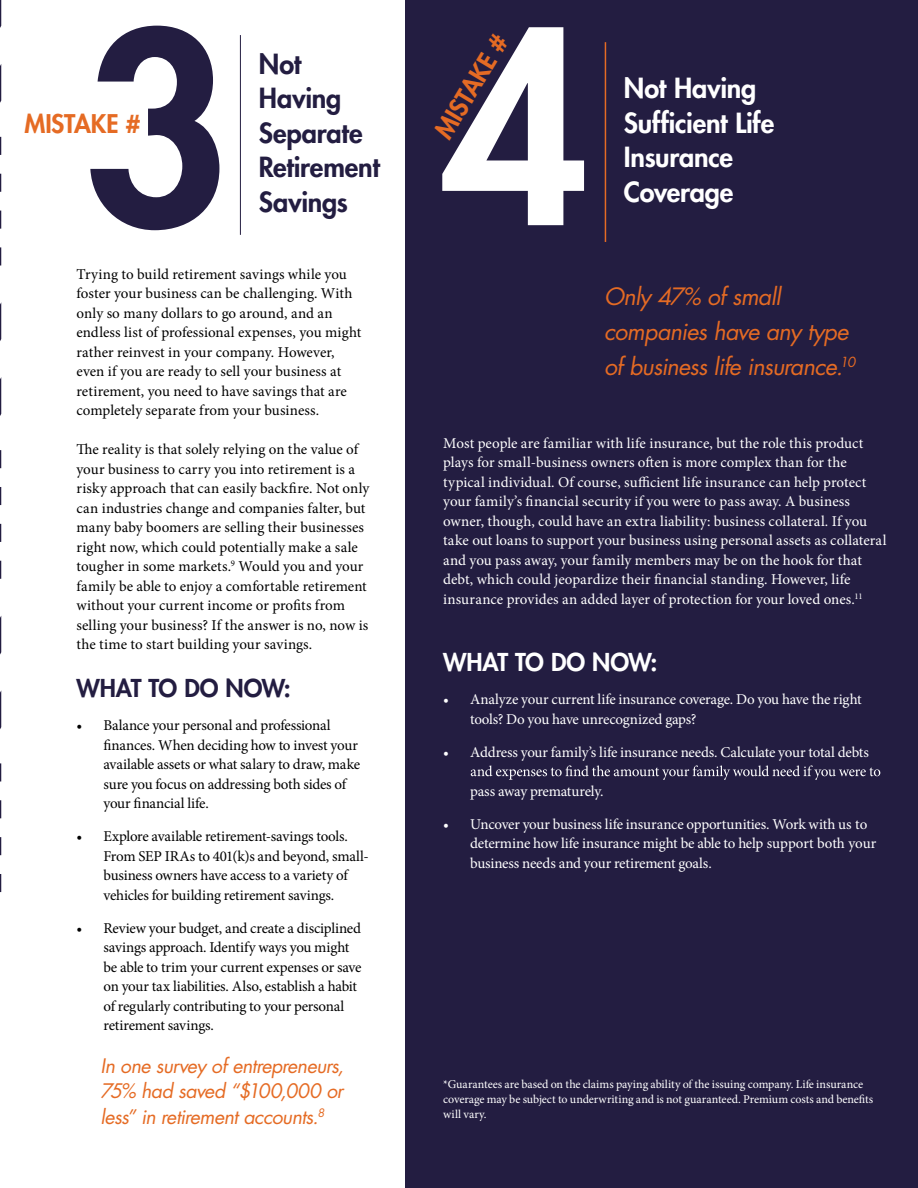
<style>
.page{position:relative;width:918px;height:1188px;background:#fff}
.page>*{position:absolute;margin:0;border:0;box-sizing:border-box;transform-origin:0 0}
.t1{font:800 257.7px "Futura Std";color:#231d41}
.t2{font:800 257.7px "Futura Std";color:#fff}
.t3{font:800 27px/34.5px "Futura Std";letter-spacing:-.01em;color:#fff}
.t4{font:800 27px/34.5px "Futura Std";letter-spacing:-.005em;color:#231d41}
.t5{font:800 25.05px "Futura Std";letter-spacing:-.005em;color:#e56b24}
.t6{font:800 24px "Futura Std";letter-spacing:-.005em;color:#231d41}
.t7{font:800 24px "Futura Std";letter-spacing:-.005em;color:#fff}
.t8{font:italic 23.25px/34.5px "Futura Std";letter-spacing:-.03em;color:#e56b24}
.t9{font:italic 19.5px/25.5px "Futura Std";letter-spacing:-.025em;color:#e56b24;text-align:justify}
.t10{font:15px/19.5px "Minion Pro";letter-spacing:-.005em;color:#000}
.t11{font:15px/19.5px "Minion Pro";color:#fff}
.t12{font:15px "Minion Pro";letter-spacing:-.02em;color:#fff}
.t13{font:12px/15px "Minion Pro";letter-spacing:-.005em;color:#fff}
</style>
<div class="page">
<svg style="left:0;top:763px;width:1px;height:19px"></svg>
<svg style="left:0;top:800px;width:1px;height:18px"></svg>
<svg style="left:0;top:837px;width:1px;height:18px"></svg>
<svg style="left:0;top:874px;width:1px;height:18px"></svg>
<svg style="left:0;top:691px;width:1px;height:38px"></svg>
<svg style="left:0;top:616px;width:1px;height:39px"></svg>
<svg style="left:0;top:450px;width:1px;height:18px"></svg>
<svg style="left:0;top:487px;width:1px;height:18px"></svg>
<svg style="left:0;top:524px;width:1px;height:18px"></svg>
<svg style="left:0;top:561px;width:1px;height:18px"></svg>
<svg style="left:0;top:377px;width:1px;height:39px"></svg>
<svg style="left:0;top:303px;width:1px;height:38px"></svg>
<svg style="left:0;top:137px;width:1px;height:18px"></svg>
<svg style="left:0;top:174px;width:1px;height:18px"></svg>
<svg style="left:0;top:211px;width:1px;height:18px"></svg>
<svg style="left:0;top:247px;width:1px;height:19px"></svg>
<svg style="left:0;top:64px;width:1px;height:39px"></svg>
<svg style="left:0;top:0;width:1px;height:28px"></svg>
<div style="left:405px;top:0;width:513px;height:1188px;background:#231d41"></div>
<svg style="left:471px;top:765px;width:409px;height:15px"></svg>
<hr style="left:240px;top:35px;width:1px;height:200px;background:#231d41">
<hr style="left:605px;top:42px;width:1px;height:200px;background:#e56b24">
<h1 class="t1" style="left:82px;top:3px;width:150px">3</h1>
<h3 class="t5" style="left:24px;top:111px;width:117px">MISTAKE #</h3>
<h2 class="t4" style="left:259px;top:48px;width:122px">Not<br>Having<br>Separate<br>Retirement</h2>
<h2 class="t4" style="left:259px;top:186px;width:91px">Savings</h2>
<p class="t10" style="left:77px;top:266px;width:286px">Trying to build retirement savings while you foster your business can be challenging. With only so many dollars to go around, and an endless list of professional expenses, you might rather reinvest in your company. However, even if you are ready to sell your business at retirement, you need to have savings that are completely separate from your business.</p>
<p class="t10" style="left:76px;top:441px;width:294px">The reality is that solely relying on the value of your business to carry you into retirement is a risky approach that can easily backfire. Not only can industries change and companies falter, but many baby boomers are selling their businesses right now, which could potentially make a sale tougher in some markets.<sup>9</sup> Would you and your family be able to enjoy a comfortable retirement without your current income or profits from selling your business? If the answer is no, now is the time to start building your savings.</p>
<h3 class="t6" style="left:76px;top:677px;width:216px">WHAT TO DO NOW:</h3>
<p class="t10" style="left:104px;top:717px;width:258px;text-indent:-27px">• Balance your personal and professional finances. When deciding how to invest your available assets or what salary to draw, make sure you focus on addressing both sides of your financial life.</p>
<p class="t10" style="left:104px;top:828px;width:267px;text-indent:-27px">• Explore available retirement-savings tools.<br>From SEP IRAs to 401(k)s and beyond, small&shy;business owners have access to a variety of vehicles for building retirement savings.</p>
<p class="t10" style="left:104px;top:920px;width:260px;text-indent:-27px">• Review your budget, and create a disciplined savings approach. Identify ways you might be able to trim your current expenses or save on your tax liabilities. Also, establish a habit of regularly contributing to your personal retirement savings.</p>
<h3 class="t9" style="left:101px;top:1054px;width:245px">In one survey of entrepreneurs, 75% had saved “$100,000 or less” in retirement accounts.<sup>8</sup></h3>
<h1 class="t2" style="left:442px;top:4px;width:150px">4</h1>
<h3 class="t5" style="left:431px;top:130px;width:117px;rotate:-59deg">MISTAKE #</h3>
<h2 class="t3" style="left:624px;top:73px;width:152px">Not Having<br>Sufficient Life<br>Insurance</h2>
<h2 class="t3" style="left:624px;top:176px;width:111px">Coverage</h2>
<h3 class="t8" style="left:604px;top:281px;width:253px">Only 47% of small companies have any type of business life insurance.<sup>10</sup></h3>
<p class="t11" style="left:443px;top:434px;width:445px">Most people are familiar with life insurance, but the role this product plays for small-business owners often is more complex than for the typical individual. Of course, sufficient life insurance can help protect your family’s financial security if you were to pass away. A business owner, though, could have an extra liability: business collateral. If you take out loans to support your business using personal assets as collateral and you pass away, your family members may be on the hook for that debt, which could jeopardize their financial standing. However, life insurance provides an added layer of protection for your loved ones.<sup>11</sup></p>
<h3 class="t7" style="left:443px;top:650px;width:216px">WHAT TO DO NOW:</h3>
<p class="t11" style="left:470px;top:691px;width:393px;text-indent:-27px">• Analyze your current life insurance coverage. Do you have the righ t tools? Do you have unrecognized gaps?</p>
<p class="t11" style="left:443px;top:743px;width:427px">• Address your family’s life insurance needs. Calculate your total debt s</p>
<p class="t12" style="left:470px;top:785px;width:135px">pass away prematurely.</p>
<p class="t11" style="left:470px;top:815px;width:408px;text-indent:-27px">• Uncover your business life insurance opportunities. Work wit h us to determine how life insurance might be able to help support both your business needs and your retirement goals.</p>
<p class="t13" style="left:443px;top:1078px;width:432px">*Guarantees are based on the claims paying ability of the issuing company. Life insurance coverage may be subject to underwriting and is not guaranteed. Premium costs and benefits will vary.</p>
</div>
